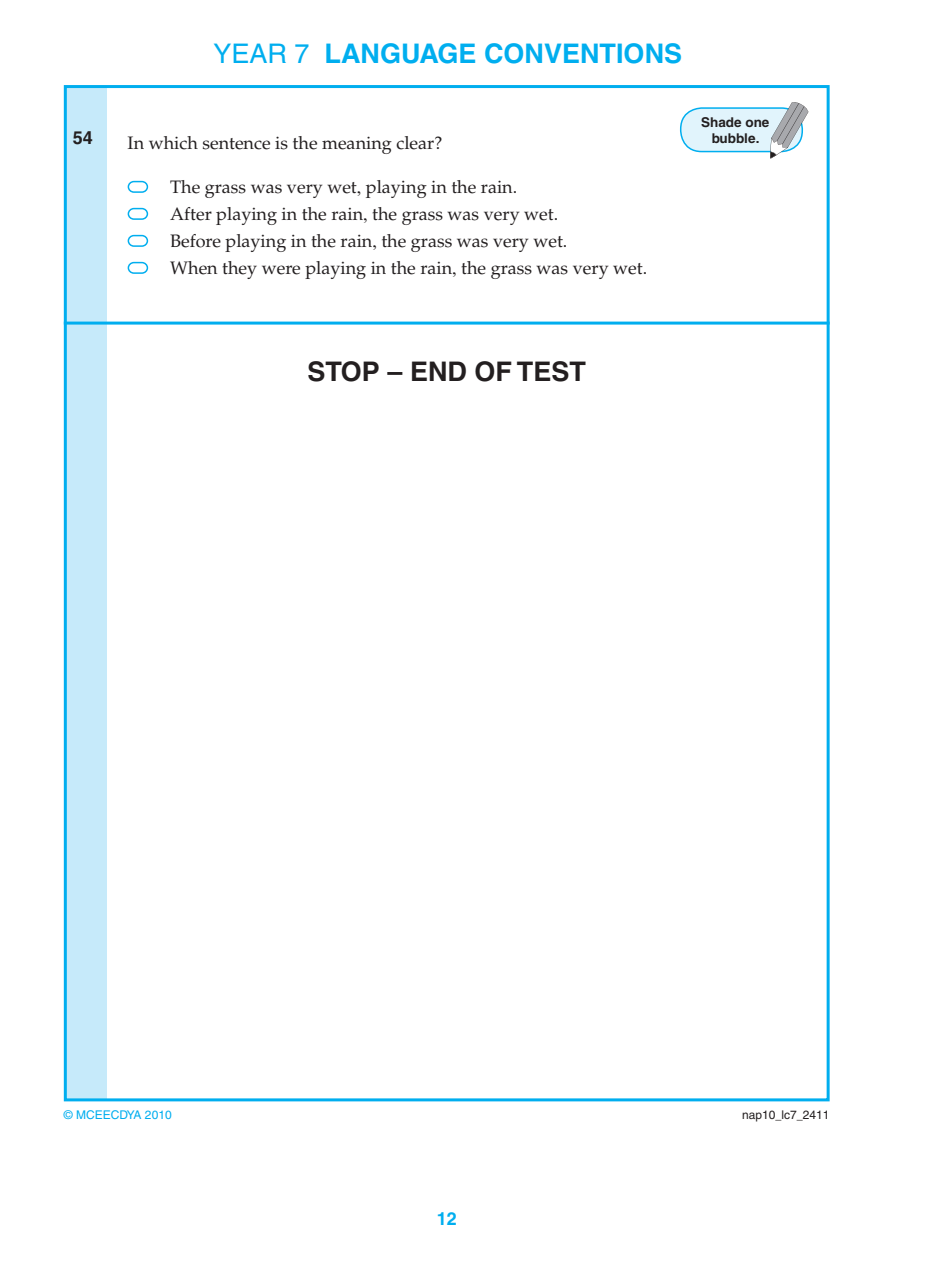
<style>
.page{position:relative;width:936px;height:1263px;background:#fff}
.page>*{position:absolute;margin:0;border:0;box-sizing:border-box;transform-origin:0 0}
.t1{font:700 27px "Helvetica";color:#00aeef}
.t2{font:700 27px "Helvetica";color:#231f20}
.t3{font:18px/27px "Palatino LT";color:#231f20}
.t4{font:700 18px "Helvetica";color:#00aeef}
.t5{font:700 18px "Helvetica";color:#231f20}
.t6{font:700 13.5px/16.2px "Helvetica";color:#231f20;text-align:center}
.t7{font:12px "Helvetica";color:#231f20}
.t8{font:12px "Helvetica";color:#00aeef}
.s1{font-weight:400}
.s2{font-family:"Times New Roman"}
</style>
<div class="page">
<svg style="left:64px;top:87px;width:42px;height:1013px;fill:#c6eafa"></svg>
<hr style="left:64px;top:322px;width:765px;height:3px;background:#00aeef">
<div style="left:128px;top:181px;width:20px;height:12px;border:2px solid #00aeef;border-radius:5px"></div>
<div style="left:128px;top:208px;width:20px;height:12px;border:2px solid #00aeef;border-radius:5px"></div>
<div style="left:128px;top:235px;width:20px;height:12px;border:2px solid #00aeef;border-radius:5px"></div>
<div style="left:128px;top:262px;width:20px;height:12px;border:2px solid #00aeef;border-radius:5px"></div>
<div style="left:680px;top:108px;width:122px;height:44px;background:#e1f4fc;border-radius:21px"></div>
<div style="left:680px;top:107px;width:123px;height:45px;border:2px solid #00aeef;border-radius:21px"></div>
<svg style="left:769px;top:102px;width:39px;height:57px"></svg>
<h1 class="t1" style="left:213px;top:37px;width:470px"><span class="s1">YEAR 7</span> LANGUAGE CONVENTIONS</h1>
<p class="t5" style="left:73px;top:127px;width:22px">54</p>
<p class="t3" style="left:128px;top:130px;width:316px">In which sentence is the meaning clear?</p>
<p class="t3" style="left:170px;top:174px;width:478px">The grass was very wet<span class="s2">,</span> playing in the rain.<br>After playing in the rain<span class="s2">,</span> the grass was very wet.<br>Before playing in the rain<span class="s2">,</span> the grass was very wet.<br>When they were playing in the rain<span class="s2">,</span> the grass was very wet.</p>
<p class="t6" style="left:701px;top:114px;width:70px">Shade one bubble.</p>
<h1 class="t2" style="left:307px;top:355px;width:280px">STOP – END OF TEST</h1>
<p class="t8" style="left:64px;top:1108px;width:109px">© MCEECDYA 2010</p>
<p class="t7" style="left:742px;top:1108px;width:89px">nap10_lc7_2411</p>
<p class="t4" style="left:436px;top:1208px;width:22px">12</p>
</div>
